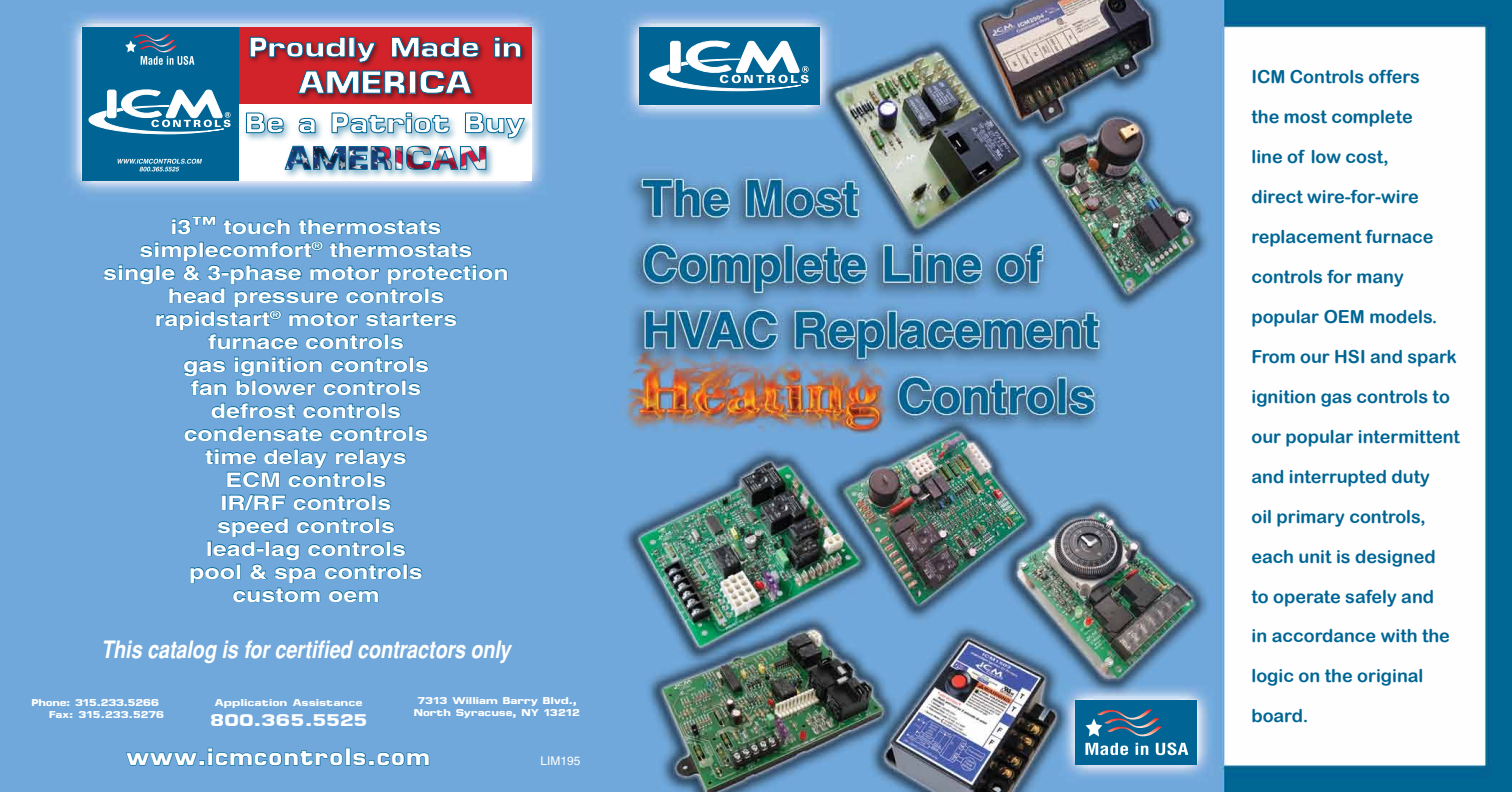
<style>
.page{position:relative;width:1512px;height:792px;background:#fff}
.page>*{position:absolute;margin:0;border:0;box-sizing:border-box;transform-origin:0 0}
.t1{font:italic 700 condensed 24px "Helvetica";color:#fff}
.t2{font:700 24px "Micro FLF";letter-spacing:.05em;color:#fff}
.t3{font:700 20px/23px "Helvetica";color:#fff;text-align:center;scale:1.25 1}
.t4{font:18px "Arial Rounded MT Bold";color:#006594}
.t5{font:700 17px "Micro FLF";color:#fff;scale:1.25 1}
.t6{font:12px "Helvetica";color:#fff}
.t7{font:700 10px/12px "Micro FLF";color:#fff;text-align:center;scale:1.2 1}
.t8{font:700 10px/12px "Micro FLF";letter-spacing:-.05em;color:#fff;scale:1.2 1}
.t9{font:700 10px "Micro FLF";color:#fff;scale:1.25 1}
</style>
<div class="page">
<img style="left:0;top:0;width:1512px;height:792px">
<svg style="left:172px;top:216px;width:43px;height:18px"></svg>
<svg style="left:223px;top:219px;width:67px;height:15px"></svg>
<svg style="left:298px;top:219px;width:143px;height:15px;background:#4c92c4"></svg>
<svg style="left:104px;top:241px;width:403px;height:108px;background:#5d9dcf"></svg>
<svg style="left:184px;top:361px;width:43px;height:34px"></svg>
<svg style="left:235px;top:357px;width:193px;height:38px;background:#5698ca"></svg>
<svg style="left:212px;top:403px;width:83px;height:15px"></svg>
<svg style="left:303px;top:404px;width:77px;height:14px"></svg>
<div style="left:382px;top:403px;width:4px;height:15px;border:1px solid #006594"></div>
<svg style="left:388px;top:407px;width:12px;height:11px"></svg>
<svg style="left:184px;top:426px;width:138px;height:15px;background:#4d93c5"></svg>
<svg style="left:330px;top:427px;width:77px;height:14px"></svg>
<div style="left:409px;top:426px;width:4px;height:15px;border:1px solid #006594"></div>
<svg style="left:415px;top:430px;width:12px;height:11px"></svg>
<svg style="left:205px;top:449px;width:201px;height:38px;background:#5799cb"></svg>
<div style="left:222px;top:495px;width:4px;height:15px;border:1px solid #006594"></div>
<svg style="left:229px;top:495px;width:56px;height:15px"></svg>
<svg style="left:294px;top:496px;width:76px;height:14px"></svg>
<div style="left:372px;top:495px;width:4px;height:15px;border:1px solid #006594"></div>
<svg style="left:378px;top:499px;width:13px;height:11px"></svg>
<svg style="left:191px;top:518px;width:231px;height:84px;background:#5d9cce"></svg>
<div style="left:227px;top:89px;width:305px;height:92px;background:#fff"></div>
<div style="left:230px;top:27px;width:302px;height:77px;background:#d2232a"></div>
<img style="left:245px;top:114px;width:286px;height:64px">
<svg style="left:246px;top:112px;width:38px;height:22px"></svg>
<svg style="left:298px;top:118px;width:18px;height:16px"></svg>
<svg style="left:331px;top:112px;width:119px;height:22px"></svg>
<svg style="left:465px;top:112px;width:61px;height:27px"></svg>
<img style="left:284px;top:145px;width:108px;height:25px">
<img style="left:397px;top:148px;width:4px;height:20px">
<div style="left:395px;top:146px;width:8px;height:24px;border:1px solid #006594"></div>
<svg style="left:406px;top:145px;width:81px;height:25px;background:#9f95aa"></svg>
<div style="left:82px;top:27px;width:156px;height:154px;background:#006594"></div>
<svg style="left:125px;top:34px;width:69px;height:31px"></svg>
<img style="left:249px;top:36px;width:278px;height:64px">
<svg style="left:356px;top:42px;width:21px;height:21px"></svg>
<svg style="left:249px;top:36px;width:97px;height:22px"></svg>
<div style="left:349px;top:37px;width:5px;height:20px;background:#fff"></div>
<div style="left:348px;top:37px;width:7px;height:20px;border:1px solid #006594"></div>
<svg style="left:391px;top:36px;width:88px;height:22px"></svg>
<svg style="left:494px;top:36px;width:28px;height:22px"></svg>
<svg style="left:297px;top:70px;width:109px;height:24px;background:#ad939f"></svg>
<div style="left:409px;top:71px;width:7px;height:22px;background:#fff"></div>
<div style="left:409px;top:71px;width:7px;height:23px;border:1px solid #006594"></div>
<svg style="left:419px;top:70px;width:54px;height:24px"></svg>
<svg style="left:89px;top:89px;width:142px;height:45px"></svg>
<svg style="left:118px;top:159px;width:84px;height:12px"></svg>
<svg style="left:125px;top:747px;width:218px;height:19px;background:#5597c9"></svg>
<div style="left:345px;top:748px;width:6px;height:18px;border:1px solid #006594"></div>
<svg style="left:353px;top:752px;width:77px;height:14px"></svg>
<div style="left:1076px;top:700px;width:121px;height:65px;background:#006594"></div>
<svg style="left:1086px;top:709px;width:76px;height:28px"></svg>
<svg style="left:1085px;top:743px;width:103px;height:12px"></svg>
<div style="left:639px;top:27px;width:180px;height:78px;background:#006594"></div>
<svg style="left:650px;top:40px;width:159px;height:51px"></svg>
<p class="t3" style="left:103px;top:215px;width:326px">i3™ touch thermostats simplecomfort<sup>®</sup> thermostats single &amp; 3-phase motor protection head pressure controls rapidstart<sup>®</sup> motor starters<br>furnace controls<br>gas ignition controls<br>fan blower controls<br>defrost controls<br>condensate controls<br>time delay relays<br>ECM controls<br>IR/RF controls<br>speed controls<br>lead-lag controls<br>pool &amp; spa controls<br>custom oem</p>
<p class="t1" style="left:101px;top:636px;width:411px">This catalog is for certified contractors only</p>
<p class="t7" style="left:414px;top:695px;width:140px">7313 William Barry Blvd.,<br>North Syracuse, NY 13212</p>
<p class="t6" style="left:540px;top:754px;width:42px">LIM195</p>
<p class="t8" style="left:49px;top:696px;width:97px;text-indent:-18px">Phone: 315.233.5266<br>Fax: 315.233.5276</p>
<p class="t9" style="left:215px;top:696px;width:120px">Application Assistance</p>
<p class="t5" style="left:210px;top:710px;width:128px">800.365.5525</p>
<p class="t2" style="left:126px;top:743px;width:305px">www.icmcontrols.com</p>
<p class="t4" style="left:1252px;top:66px;width:170px">ICM Controls offers</p>
<p class="t4" style="left:1252px;top:106px;width:163px">the most complete</p>
<p class="t4" style="left:1252px;top:146px;width:139px">line of low cost,</p>
<p class="t4" style="left:1252px;top:186px;width:169px">direct wire-for-wire</p>
<p class="t4" style="left:1252px;top:226px;width:184px">replacement furnace</p>
<p class="t4" style="left:1252px;top:266px;width:154px">controls for many</p>
<p class="t4" style="left:1252px;top:306px;width:188px">popular OEM models.</p>
<p class="t4" style="left:1252px;top:345px;width:207px">From our HSI and spark</p>
<p class="t4" style="left:1252px;top:385px;width:200px">ignition gas controls to</p>
<p class="t4" style="left:1252px;top:425px;width:210px">our popular intermittent</p>
<p class="t4" style="left:1252px;top:465px;width:180px">and interrupted duty</p>
<p class="t4" style="left:1252px;top:505px;width:176px">oil primary controls,</p>
<p class="t4" style="left:1252px;top:545px;width:186px">each unit is designed</p>
<p class="t4" style="left:1252px;top:585px;width:184px">to operate safely and</p>
<p class="t4" style="left:1252px;top:625px;width:200px">in accordance with the</p>
<p class="t4" style="left:1252px;top:665px;width:173px">logic on the original</p>
<p class="t4" style="left:1252px;top:705px;width:59px">board.</p>
</div>
